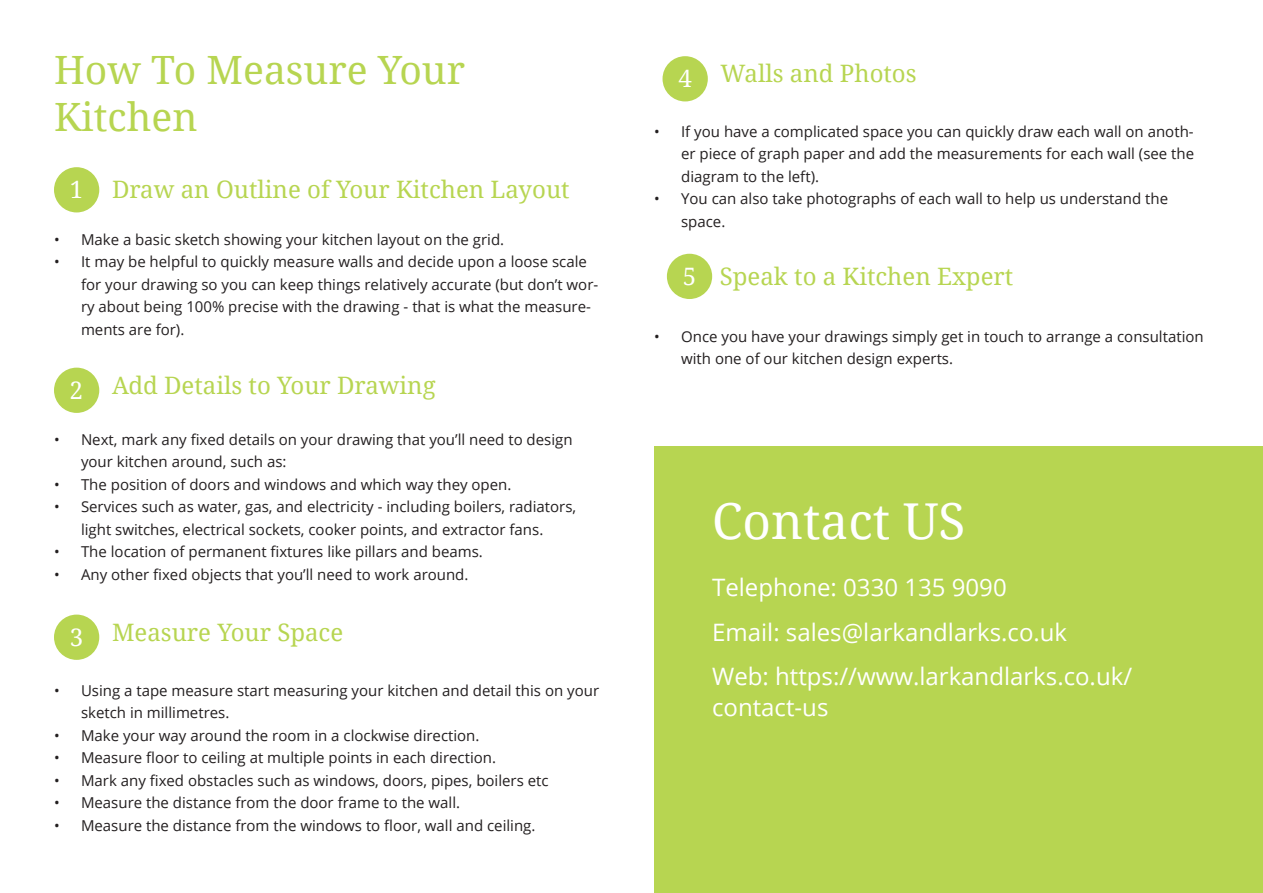
<style>
.page{position:relative;width:1263px;height:893px;background:#fff}
.page>*{position:absolute;margin:0;border:0;box-sizing:border-box;transform-origin:0 0}
.larktitle4{font:49.5px "Droid Serif";color:#fff}
.larktitle4-2{font:39px/46.8px "Droid Serif";color:#b7d551}
.larktitletiny{font:24px "Droid Serif";color:#b7d551}
.p4{font:24px/31.5px "Open Sans";color:#fff}
.t1{font:24px "Droid Serif";color:#fff}
.t2{font:15px/22.5px "Open Sans";color:#231f20}
</style>
<div class="page">
<div style="left:54px;top:167px;width:45px;height:45px;background:#b7d551;border-radius:50%"></div>
<div style="left:54px;top:368px;width:45px;height:45px;background:#b7d551;border-radius:50%"></div>
<div style="left:54px;top:615px;width:45px;height:45px;background:#b7d551;border-radius:50%"></div>
<div style="left:662px;top:56px;width:46px;height:45px;background:#b7d551;border-radius:50%"></div>
<div style="left:667px;top:254px;width:45px;height:45px;background:#b7d551;border-radius:50%"></div>
<div style="left:654px;top:446px;width:609px;height:447px;background:#b7d551"></div>
<p class="larktitle4-2" style="left:54px;top:46px;width:412px">How To Measure Your<br>Kitchen</p>
<p class="t1" style="left:70px;top:173px;width:15px">1</p>
<p class="larktitletiny" style="left:112px;top:173px;width:459px">Draw an Outline of Your Kitchen Layout</p>
<p class="t2" style="left:54px;top:228px;width:452px">• Make a basic sketch showing your kitchen layout on the grid.</p>
<p class="t2" style="left:81px;top:250px;width:519px;text-indent:-27px">• It may be helpful to quickly measure walls and decide upon a loose scale for your drawing so you can keep things relatively accurate (but don’t wor&shy;ry about being 100% precise with the drawing - that is what the measure&shy;ments are for).</p>
<p class="t1" style="left:70px;top:373px;width:15px">2</p>
<p class="larktitletiny" style="left:112px;top:368px;width:325px">Add Details to Your Drawing</p>
<p class="t2" style="left:81px;top:428px;width:493px;text-indent:-27px">• Next, mark any fixed details on your drawing that you’ll need to design your kitchen around, such as:</p>
<p class="t2" style="left:54px;top:473px;width:459px">• The position of doors and windows and which way they open.</p>
<p class="t2" style="left:54px;top:495px;width:524px;text-align:center">• Services such as water, gas, and electricity - including boilers, radiators, light switches, electrical sockets, cooker points, and extractor fans.</p>
<p class="t2" style="left:54px;top:540px;width:430px">• The location of permanent fixtures like pillars and beams.</p>
<p class="t2" style="left:54px;top:563px;width:416px">• Any other fixed objects that you’ll need to work around.</p>
<p class="t1" style="left:70px;top:620px;width:15px">3</p>
<p class="larktitletiny" style="left:112px;top:615px;width:233px">Measure Your Space</p>
<p class="t2" style="left:81px;top:678px;width:520px;text-indent:-27px">• Using a tape measure start measuring your kitchen and detail this on your sketch in millimetres.</p>
<p class="t2" style="left:54px;top:723px;width:427px">• Make your way around the room in a clockwise direction.</p>
<p class="t2" style="left:54px;top:746px;width:444px">• Measure floor to ceiling at multiple points in each direction.</p>
<p class="t2" style="left:54px;top:768px;width:496px">• Mark any fixed obstacles such as windows, doors, pipes, boilers etc</p>
<p class="t2" style="left:54px;top:791px;width:408px">• Measure the distance from the door frame to the wall.</p>
<p class="t2" style="left:54px;top:813px;width:483px">• Measure the distance from the windows to floor, wall and ceiling.</p>
<p class="t1" style="left:678px;top:62px;width:15px">4</p>
<p class="larktitletiny" style="left:720px;top:57px;width:198px">Walls and Photos</p>
<p class="t2" style="left:681px;top:120px;width:515px;text-align:justify;text-indent:-27px">• If you have a complicated space you can quickly draw each wall on anoth&shy;er piece of graph paper and add the measurements for each wall (see the diagram to the left).</p>
<p class="t2" style="left:681px;top:187px;width:488px;text-indent:-27px">• You can also take photographs of each wall to help us understand the space.</p>
<p class="t1" style="left:683px;top:260px;width:15px">5</p>
<p class="larktitletiny" style="left:720px;top:260px;width:295px">Speak to a Kitchen Expert</p>
<p class="t2" style="left:681px;top:325px;width:524px;text-indent:-27px">• Once you have your drawings simply get in touch to arrange a consultation with one of our kitchen design experts.</p>
<p class="larktitle4" style="left:712px;top:487px;width:255px">Contact US</p>
<p class="p4" style="left:712px;top:571px;width:296px">Telephone: 0330 135 9090</p>
<p class="p4" style="left:712px;top:615px;width:357px">Email: sales@larkandlarks.co.uk</p>
<p class="p4" style="left:712px;top:660px;width:421px">Web: https://www.larkandlarks.co.uk/ contact-us</p>
</div>
